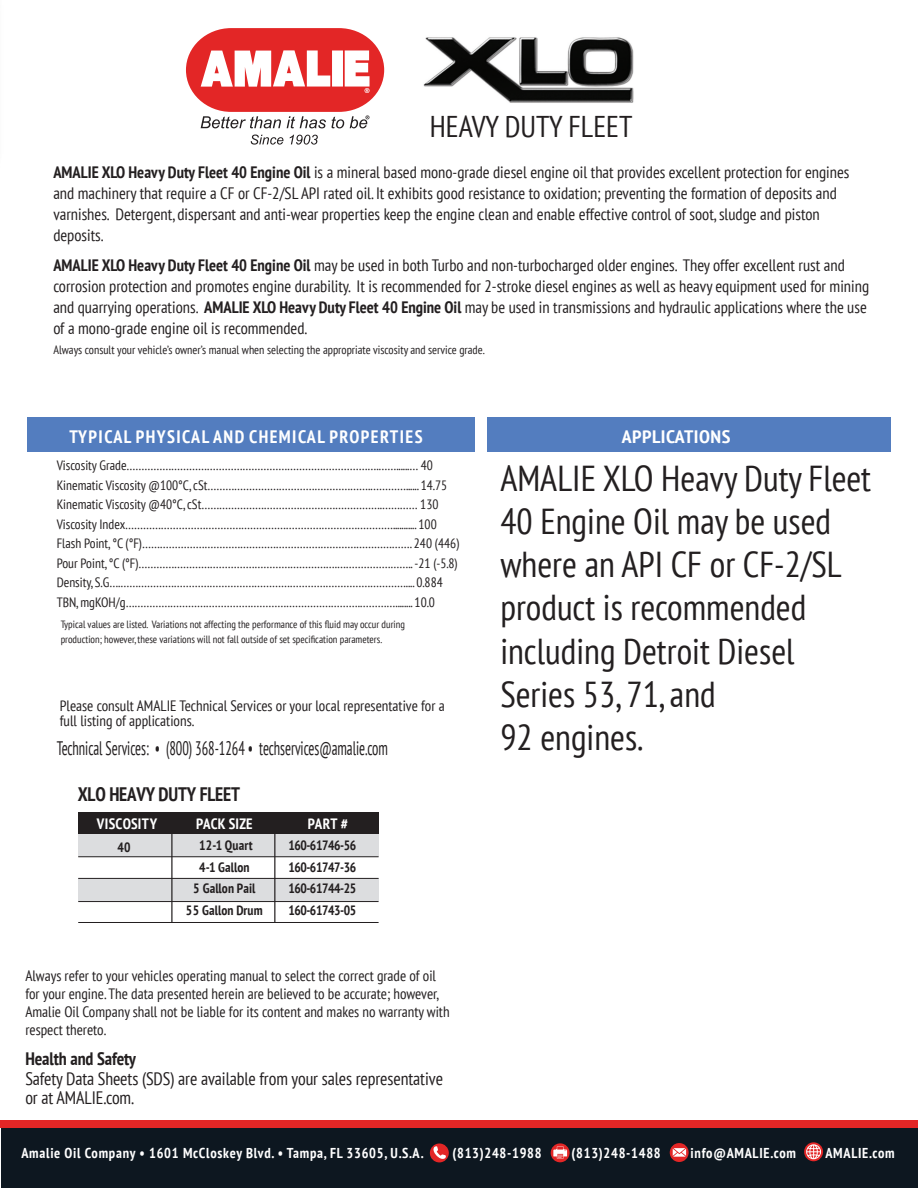
<style>
.page{position:relative;width:918px;height:1188px;background:#fff}
.page>*{position:absolute;margin:0;border:0;box-sizing:border-box;transform-origin:0 0}
.t1{font:condensed 36px/43.2px "PT Sans";color:#231f20}
.t2{font:condensed 30px "PT Sans";color:#231f20}
.t3{font:condensed 19.5px "PT Sans";letter-spacing:-.005em;color:#231f20;scale:.75 1}
.t4{font:700 condensed 19.5px "PT Sans";letter-spacing:-.01em;color:#231f20}
.t5{font:condensed 18px/19.5px "PT Sans";letter-spacing:-.005em;color:#231f20}
.t6{font:700 condensed 18px "PT Sans";letter-spacing:.08em;color:#fff}
.t7{font:700 condensed 18px "PT Sans";letter-spacing:-.005em;color:#231f20}
.t8{font:700 condensed 18px "PT Sans";letter-spacing:.025em;color:#fff;scale:1.1 1}
.t9{font:condensed 16.5px/21px "PT Sans";color:#231f20}
.t10{font:condensed 15px/18px "PT Sans";color:#231f20}
.t11{font:700 condensed 15px "PT Sans";letter-spacing:.015em;color:#fff}
.t12{font:700 condensed 14.25px "PT Sans";letter-spacing:.05em;color:#fff}
.t13{font:condensed 13.5px/19.5px "PT Sans";color:#231f20}
.t14{font:700 condensed 13.5px/21px "PT Sans";letter-spacing:-.02em;color:#231f20}
.t15{font:700 condensed 13.5px/21.6px "PT Sans";letter-spacing:.005em;color:#231f20;text-align:center}
.t16{font:condensed 12px "PT Sans";color:#231f20}
.t17{font:condensed 10.5px/15px "PT Sans";color:#231f20}
.s1{font-weight:700}
</style>
<div class="page">
<img style="left:384px;top:37px;width:250px;height:66px">
<div style="left:78px;top:813px;width:301px;height:22px;background:#231f20"></div>
<div style="left:78px;top:835px;width:301px;height:22px;background:#dcdddf"></div>
<div style="left:78px;top:879px;width:301px;height:22px;background:#dcdddf"></div>
<hr style="left:78px;top:856px;width:301px;height:1px;background:#231f20">
<hr style="left:78px;top:878px;width:301px;height:1px;background:#231f20">
<hr style="left:78px;top:901px;width:301px;height:1px;background:#231f20">
<hr style="left:171px;top:831px;width:2px;height:91px;background:#231f20">
<hr style="left:274px;top:831px;width:1px;height:91px;background:#231f20">
<hr style="left:78px;top:922px;width:301px;height:1px;background:#231f20">
<div style="left:1px;top:1123px;width:917px;height:65px;background:#0d1720"></div>
<div style="left:0;top:1120px;width:918px;height:7px;background:#e32626"></div>
<svg style="left:430px;top:1143px;width:19px;height:19px"></svg>
<svg style="left:432px;top:1146px;width:14px;height:13px"></svg>
<svg style="left:551px;top:1143px;width:19px;height:19px"></svg>
<svg style="left:553px;top:1147px;width:14px;height:12px"></svg>
<svg style="left:670px;top:1143px;width:19px;height:19px"></svg>
<svg style="left:673px;top:1148px;width:13px;height:9px"></svg>
<svg style="left:804px;top:1142px;width:19px;height:19px"></svg>
<svg style="left:806px;top:1144px;width:15px;height:15px"></svg>
<div style="left:27px;top:418px;width:863px;height:34px;background:#537dbf"></div>
<div style="left:475px;top:415px;width:12px;height:38px;background:#fff"></div>
<svg style="left:186px;top:28px;width:198px;height:100px"></svg>
<svg style="left:251px;top:135px;width:32px;height:10px"></svg>
<svg style="left:290px;top:135px;width:28px;height:10px"></svg>
<h2 class="t2" style="left:430px;top:107px;width:204px">HEAVY DUTY FLEET</h2>
<p class="t9" style="left:53px;top:161px;width:798px"><span class="s1">AMALIE XLO Heavy Duty Fleet 40 Engine Oil</span> is a mineral based mono-grade diesel engine oil that provides excellent protection for engines and machinery that require a CF or CF-2/SL API rated oil. It exhibits good resistance to oxidation; preventing the formation of deposits and varnishes. Detergent, dispersant and anti-wear properties keep the engine clean and enable effective control of soot, sludge and piston deposits.</p>
<p class="t9" style="left:53px;top:254px;width:817px"><span class="s1">AMALIE XLO Heavy Duty Fleet 40 Engine Oil</span> may be used in both Turbo and non-turbocharged older engines. They offer excellent rust and corrosion protection and promotes engine durability. It is recommended for 2-stroke diesel engines as well as heavy equipment used for mining and quarrying operations. <span class="s1">AMALIE XLO Heavy Duty Fleet 40 Engine Oil</span> may be used in transmissions and hydraulic applications where the use of a mono-grade engine oil is recommended.</p>
<p class="t16" style="left:53px;top:342px;width:433px">Always consult your vehicle’s owner’s manual when selecting the appropriate viscosity and service grade.</p>
<p class="t6" style="left:69px;top:425px;width:355px">TYPICAL PHYSICAL AND CHEMICAL PROPERTIES</p>
<p class="t8" style="left:622px;top:425px;width:100px">APPLICATIONS</p>
<p class="t13" style="left:57px;top:456px;width:404px">Viscosity Grade………………………………………………………………………….……......… 40<br>Kinematic Viscosity @100°C, cSt……………………………………………….…………...... 14.75<br>Kinematic Viscosity @40°C, cSt…………………………………………………….………… 130<br>Viscosity Index………………………………………………………………………………........... 100<br>Flash Point, °C (°F)………………………………………………………………………………. 240 (446)<br>Pour Point, °C (°F)………………………………………………………….…………………….. -21 (-5.8)<br>Density, S.G….…………………………………………………………………………………….... 0.884<br>TBN, mgKOH/g…………………………………………………………………….…………........ 10.0</p>
<p class="t17" style="left:61px;top:617px;width:346px">Typical values are listed. Variations not affecting the performance of this fluid may occur during production; however, these variations will not fall outside of set specification parameters.</p>
<p class="t10" style="left:60px;top:698px;width:386px;line-height:15px">Please consult AMALIE Technical Services or your local representative for a full listing of applications.</p>
<p class="t3" style="left:57px;top:735px;width:443px">Technical Services: • (800) 368-1264 • techservices@amalie.com</p>
<p class="t4" style="left:78px;top:781px;width:164px">XLO HEAVY DUTY FLEET</p>
<p class="t11" style="left:97px;top:814px;width:62px">VISCOSITY</p>
<p class="t11" style="left:196px;top:814px;width:58px">PACK SIZE</p>
<p class="t11" style="left:308px;top:814px;width:42px">PART #</p>
<p class="t14" style="left:118px;top:837px;width:15px">40</p>
<p class="t14" style="left:288px;top:857px;width:69px">160-61747-36<br>160-61744-25</p>
<p class="t14" style="left:199px;top:835px;width:55px">12-1 Quart</p>
<p class="t14" style="left:288px;top:835px;width:69px">160-61746-56</p>
<p class="t14" style="left:199px;top:857px;width:52px">4-1 Gallon</p>
<p class="t15" style="left:186px;top:878px;width:78px">5 Gallon Pail<br>55 Gallon Drum</p>
<p class="t14" style="left:288px;top:900px;width:69px">160-61743-05</p>
<p class="t10" style="left:25px;top:966px;width:426px">Always refer to your vehicles operating manual to select the correct grade of oil for your engine. The data presented herein are believed to be accurate; however, Amalie Oil Company shall not be liable for its content and makes no warranty with respect thereto.</p>
<p class="t7" style="left:25px;top:1047px;width:112px">Health and Safety</p>
<p class="t5" style="left:25px;top:1068px;width:419px">Safety Data Sheets (SDS) are available from your sales representative or at AMALIE.com.</p>
<h1 class="t1" style="left:500px;top:456px;width:372px">AMALIE XLO Heavy Duty Fleet<br>40 Engine Oil may be used where an API CF or CF-2/SL product is recommended including Detroit Diesel<br>Series 53, 71, and<br>92 engines.</h1>
<p class="t12" style="left:21px;top:1144px;width:403px">Amalie Oil Company • 1601 McCloskey Blvd. • Tampa, FL 33605, U.S.A.</p>
<p class="t12" style="left:452px;top:1143px;width:91px">(813)248-1988</p>
<p class="t12" style="left:572px;top:1143px;width:91px">(813)248-1488</p>
<p class="t12" style="left:691px;top:1143px;width:107px">info@AMALIE.com</p>
<p class="t12" style="left:825px;top:1143px;width:71px">AMALIE.com</p>
</div>
